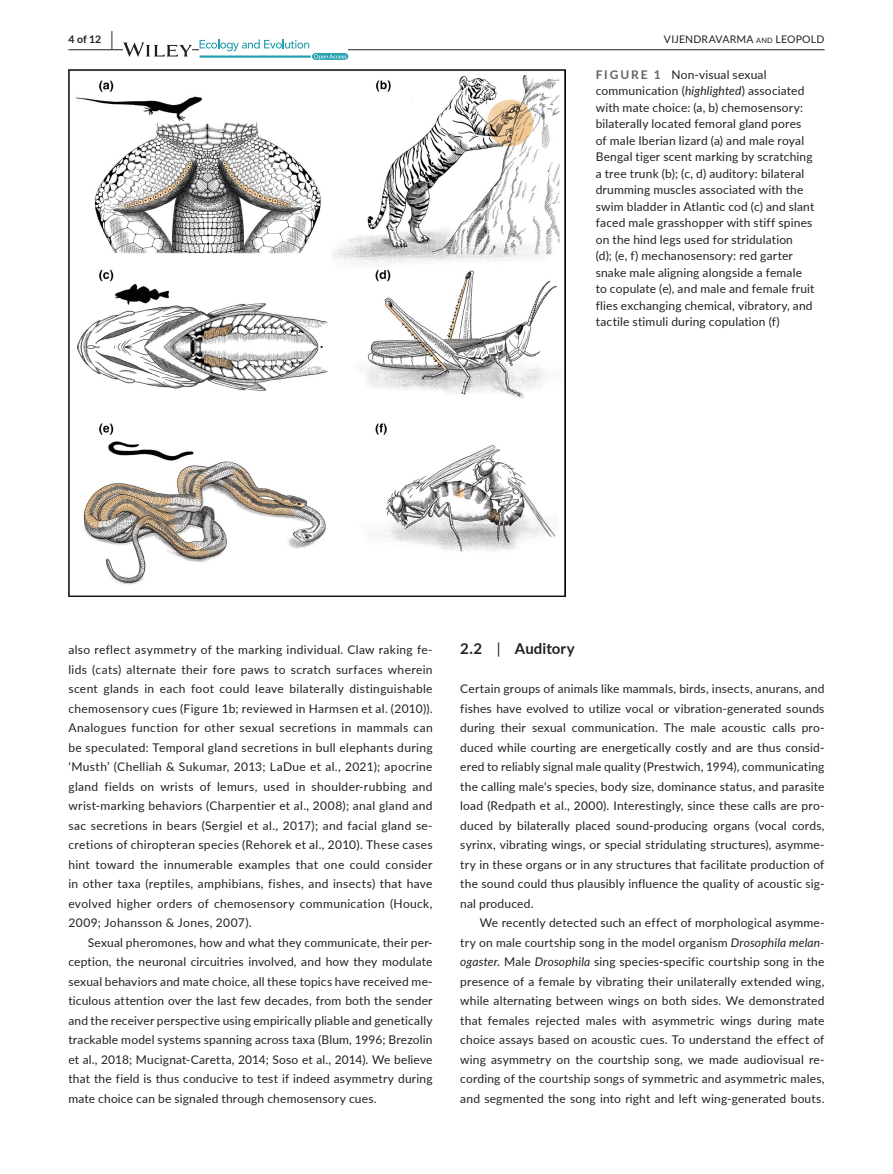
<style>
.page{position:relative;width:893px;height:1174px;background:#fff}
.page>*{position:absolute;margin:0;border:0;box-sizing:border-box;transform-origin:0 0}
.t1{font:700 15px "Lato";letter-spacing:.005em;color:#231f20}
.t2{font:12px/19.5px "Lato";letter-spacing:.015em;color:#231f20;text-align:justify}
.t3{font:10.5px "Lato";letter-spacing:.02em;color:#231f20}
.t4{font:700 10.5px "Lato";color:#231f20}
.s1{font-size:19.5px}
.s2{font-size:7.35px}
.s3{font-weight:700;color:#636366}
.s4{font-style:italic}
.s5{font-weight:400}
</style>
<div class="page">
<hr style="left:68px;top:49px;width:756px;height:1px;background:#231f20">
<svg style="left:123px;top:42px;width:69px;height:15px"></svg>
<svg style="left:200px;top:39px;width:148px;height:21px"></svg>
<img style="left:68px;top:69px;width:498px;height:527px">
<p class="t4" style="left:68px;top:31px;width:46px">4 of 12 <span class="s1">|</span></p>
<p class="t3" style="left:664px;top:31px;width:99px">VIJENDRAVARMA <span class="s2">and</span></p>
<p class="t3" style="left:775px;top:31px;width:50px">LEOPOLD</p>
<p class="t2" style="left:596px;top:66px;width:220px;line-height:16.5px;text-align:left"><span class="s3">FIGURE 1</span> Non-visual sexual communication (<span class="s4">highlighted</span>) associated with mate choice: (a, b) chemosensory: bilaterally located femoral gland pores of male Iberian lizard (a) and male royal Bengal tiger scent marking by scratching a tree trunk (b); (c, d) auditory: bilateral drumming muscles associated with the swim bladder in Atlantic cod (c) and slant faced male grasshopper with stiff spines on the hind legs used for stridulation<br>(d); (e, f) mechanosensory: red garter snake male aligning alongside a female to copulate (e), and male and female fruit flies exchanging chemical, vibratory, and tactile stimuli during copulation (f)</p>
<p class="t2" style="left:68px;top:639px;width:366px">also reflect asymmetry of the marking individual. Claw raking fe&shy;lids (cats) alternate their fore paws to scratch surfaces wherein scent glands in each foot could leave bilaterally distinguishable chemosensory cues (Figure 1b; reviewed in Harmsen et al. (2010)).<br>Analogues function for other sexual secretions in mammals can be speculated: Temporal gland secretions in bull elephants during ‘Musth’ (Chelliah &amp; Sukumar, 2013; LaDue et al., 2021); apocrine gland fields on wrists of lemurs, used in shoulder-rubbing and wrist-marking behaviors (Charpentier et al., 2008); anal gland and sac secretions in bears (Sergiel et al., 2017); and facial gland se&shy;cretions of chiropteran species (Rehorek et al., 2010). These cases hint toward the innumerable examples that one could consider in other taxa (reptiles, amphibians, fishes, and insects) that have evolved higher orders of chemosensory communication (Houck, 2009; Johansson &amp; Jones, 2007).</p>
<p class="t2" style="left:68px;top:932px;width:366px;text-indent:20px">Sexual pheromones, how and what they communicate, their per&shy;ception, the neuronal circuitries involved, and how they modulate sexual behaviors and mate choice, all these topics have received me&shy;ticulous attention over the last few decades, from both the sender and the receiver perspective using empirically pliable and genetically trackable model systems spanning across taxa (Blum, 1996; Brezolin et al., 2018; Mucignat-Caretta, 2014; Soso et al., 2014). We believe that the field is thus conducive to test if indeed asymmetry during mate choice can be signaled through chemosensory cues.</p>
<p class="t1" style="left:460px;top:638px;width:116px">2.2 <span class="s5">|</span> Auditory</p>
<p class="t2" style="left:460px;top:678px;width:366px">Certain groups of animals like mammals, birds, insects, anurans, and fishes have evolved to utilize vocal or vibration-generated sounds during their sexual communication. The male acoustic calls pro&shy;duced while courting are energetically costly and are thus consid&shy;ered to reliably signal male quality (Prestwich, 1994), communicating the calling male's species, body size, dominance status, and parasite load (Redpath et al., 2000). Interestingly, since these calls are pro&shy;duced by bilaterally placed sound-producing organs (vocal cords, syrinx, vibrating wings, or special stridulating structures), asymme&shy;try in these organs or in any structures that facilitate production of the sound could thus plausibly influence the quality of acoustic sig&shy;nal produced.</p>
<p class="t2" style="left:460px;top:912px;width:366px;text-indent:20px">We recently detected such an effect of morphological asymme&shy;try on male courtship song in the model organism <span class="s4">Drosophila melan&shy;ogaster</span>. Male <span class="s4">Drosophila</span> sing species-specific courtship song in the presence of a female by vibrating their unilaterally extended wing, while alternating between wings on both sides. We demonstrated that females rejected males with asymmetric wings during mate choice assays based on acoustic cues. To understand the effect of wing asymmetry on the courtship song, we made audiovisual re&shy;cording of the courtship songs of symmetric and asymmetric males, and segmented the song into right and left wing-generated bouts.</p>
</div>
